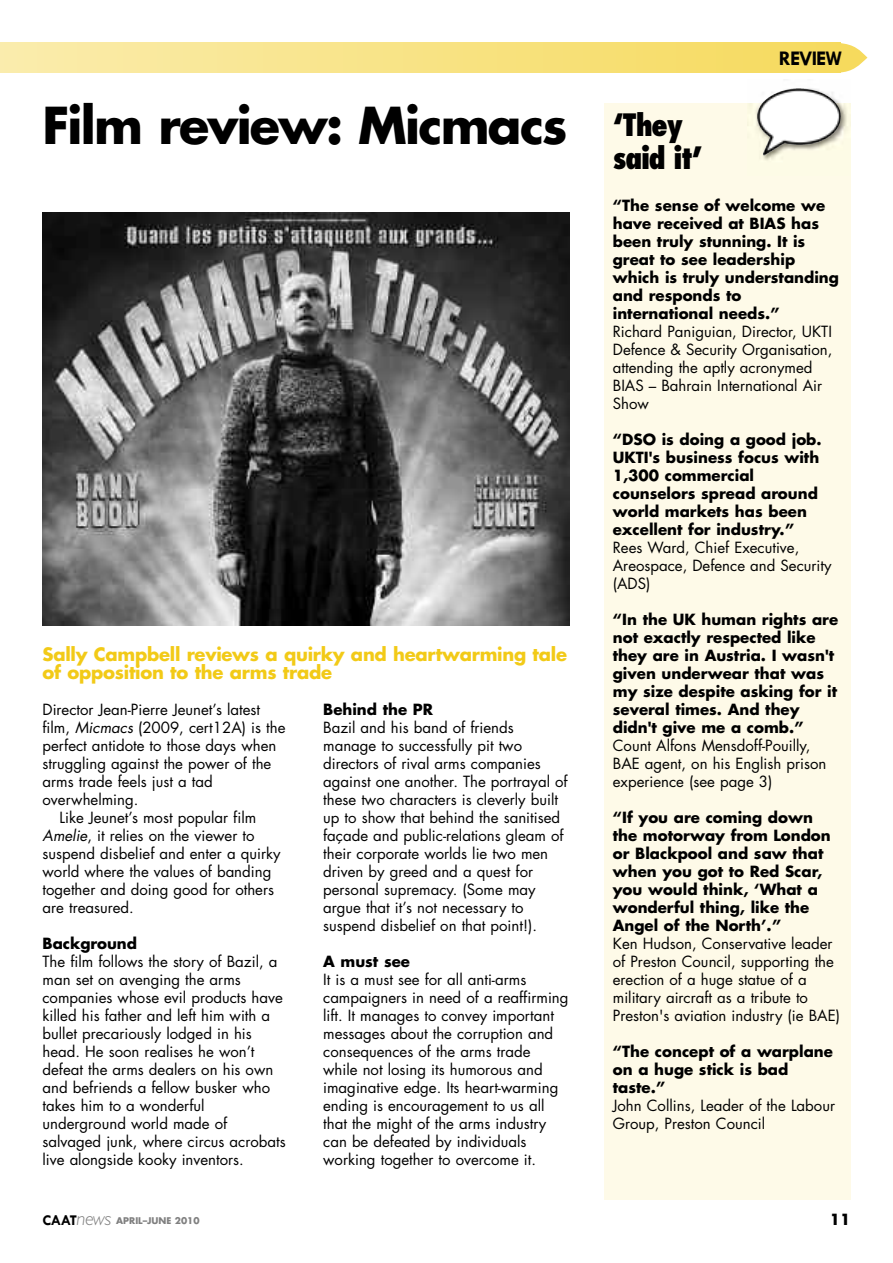
<style>
.page{position:relative;width:893px;height:1263px;background:#fff}
.page>*{position:absolute;margin:0;border:0;box-sizing:border-box;transform-origin:0 0}
.t1{font:700 49.5px "Futura";letter-spacing:-.035em;color:#000}
.t2{font:800 condensed 30px "Futura";letter-spacing:-.04em;color:#000}
.t3{font:700 21px "Tw Cen";letter-spacing:-.04em;color:#000}
.t4{font:700 18px/18px "Futura";letter-spacing:-.015em;color:#f2ca17}
.t5{font:15px/18px "Futura";color:#000}
.t6{font:700 15px/18px "Futura";color:#000}
.t7{font:700 9px "Futura";color:#808080}
.s1{font-style:italic}
.s2{font-family:"Tw Cen";font-size:15px;color:#000}
.s3{font-family:"Gill Sans";font-weight:300;font-style:italic;font-size:19.5px}
</style>
<div class="page">
<svg style="left:841px;top:43px;width:26px;height:30px"></svg>
<div style="left:0;top:43px;width:841px;height:30px;background:linear-gradient(to right,#faecad,#f6da5d)"></div>
<div style="left:604px;top:103px;width:246px;height:1096px;background:#fefae8"></div>
<img style="left:750px;top:103px;width:101px;height:72px">
<img style="left:757px;top:88px;width:84px;height:67px">
<img style="left:43px;top:213px;width:527px;height:412px">
<h3 class="t3" style="left:779px;top:47px;width:65px">REVIEW</h3>
<h1 class="t1" style="left:43px;top:103px;width:642px">Film review: Micmacs <sup>‘They</sup></h1>
<h2 class="t2" style="left:613px;top:145px;width:91px">said it’</h2>
<p class="t6" style="left:613px;top:198px;width:228px">“The sense of welcome we have received at BIAS has been truly stunning. It is great to see leadership which is truly understanding and responds to international needs.”</p>
<p class="t5" style="left:613px;top:324px;width:221px">Richard Paniguian, Director, UKTI<br>Defence &amp; Security Organisation, attending the aptly acronymed<br>BIAS – Bahrain International Air<br>Show</p>
<p class="t6" style="left:613px;top:432px;width:210px">“DSO is doing a good job.<br>UKTI's business focus with<br>1,300 commercial counselors spread around world markets has been excellent for industry.”</p>
<p class="t5" style="left:613px;top:540px;width:220px">Rees Ward, Chief Executive,<br>Areospace, Defence and Security (ADS)</p>
<p class="t6" style="left:613px;top:612px;width:227px">“In the UK human rights are not exactly respected like they are in Austria. I wasn't given underwear that was my size despite asking for it several times. And they didn't give me a comb.”</p>
<p class="t5" style="left:613px;top:738px;width:215px">Count Alfons Mensdoff-Pouilly,<br>BAE agent, on his English prison experience (see page 3)</p>
<p class="t6" style="left:613px;top:810px;width:219px">“If you are coming down the motorway from London or Blackpool and saw that when you got to Red Scar, you would think, ‘What a wonderful thing, like the<br>Angel of the North’.”</p>
<p class="t5" style="left:613px;top:936px;width:229px">Ken Hudson, Conservative leader of Preston Council, supporting the erection of a huge statue of a military aircraft as a tribute to Preston's aviation industry (ie BAE)</p>
<p class="t6" style="left:613px;top:1044px;width:222px">“The concept of a warplane on a huge stick is bad taste.”</p>
<p class="t5" style="left:613px;top:1098px;width:224px">John Collins, Leader of the Labour<br>Group, Preston Council</p>
<p class="t4" style="left:43px;top:647px;width:526px">Sally Campbell reviews a quirky and heartwarming tale of opposition to the arms trade</p>
<p class="t6" style="left:323px;top:702px;width:111px">Behind the PR</p>
<p class="t5" style="left:323px;top:720px;width:246px">Bazil and his band of friends manage to successfully pit two directors of rival arms companies against one another. The portrayal of these two characters is cleverly built up to show that behind the sanitised façade and public-relations gleam of their corporate worlds lie two men driven by greed and a quest for personal supremacy. (Some may argue that it’s not necessary to suspend disbelief on that point!).</p>
<p class="t6" style="left:323px;top:954px;width:88px">A must see</p>
<p class="t5" style="left:323px;top:972px;width:247px">It is a must see for all anti-arms campaigners in need of a reaffirming lift. It manages to convey important messages about the corruption and consequences of the arms trade while not losing its humorous and imaginative edge. Its heart-warming ending is encouragement to us all that the might of the arms industry can be defeated by individuals working together to overcome it.</p>
<p class="t5" style="left:43px;top:702px;width:219px">Director Jean-Pierre Jeunet’s latest</p>
<p class="t5" style="left:43px;top:720px;width:244px">film, <span class="s1">Micmacs</span> (2009, cert12A) is the</p>
<p class="t5" style="left:43px;top:738px;width:235px">perfect antidote to those days when</p>
<p class="t5" style="left:43px;top:756px;width:230px">struggling against the power of the</p>
<p class="t5" style="left:43px;top:774px;width:172px">arms trade feels just a tad</p>
<p class="t5" style="left:43px;top:792px;width:97px">overwhelming.</p>
<p class="t5" style="left:60px;top:810px;width:198px">Like Jeunet’s most popular film</p>
<p class="t5" style="left:43px;top:828px;width:213px"><span class="s1">Amelie</span>, it relies on the viewer to</p>
<p class="t5" style="left:43px;top:846px;width:240px">suspend disbelief and enter a quirky</p>
<p class="t5" style="left:43px;top:864px;width:230px">world where the values of banding</p>
<p class="t5" style="left:43px;top:882px;width:233px">together and doing good for others</p>
<p class="t5" style="left:43px;top:900px;width:93px">are treasured.</p>
<p class="t6" style="left:43px;top:936px;width:96px">Background</p>
<p class="t5" style="left:43px;top:954px;width:245px">The film follows the story of Bazil, a man set on avenging the arms companies whose evil products have killed his father and left him with a bullet precariously lodged in his head. He soon realises he won’t defeat the arms dealers on his own and befriends a fellow busker who takes him to a wonderful underground world made of salvaged junk, where circus acrobats live alongside kooky inventors.</p>
<p class="t7" style="left:43px;top:1216px;width:159px"><span class="s2">CAAT</span><span class="s3">news</span> APRIL–JUNE 2010</p>
<p class="t6" style="left:830px;top:1211px;width:22px">11</p>
</div>
